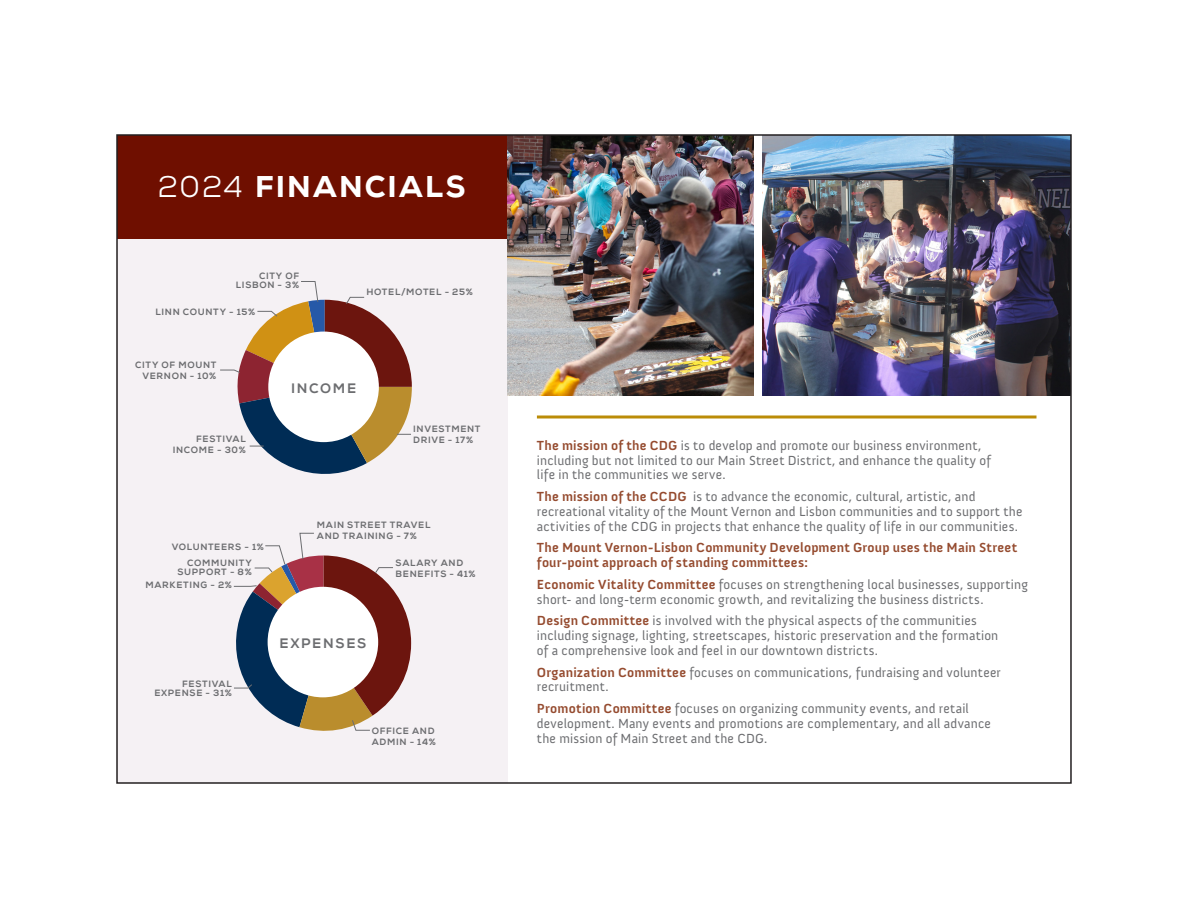
<style>
.page{position:relative;width:1188px;height:918px;background:#fff}
.page>*{position:absolute;margin:0;border:0;box-sizing:border-box;transform-origin:0 0}
.t1{font:800 30px "Nexa";letter-spacing:.07em;color:#fff}
.t2{font:800 13.65px "Nexa";letter-spacing:.125em;color:#6c6d70}
.t3{font:13.5px/14.9px "Anivers";letter-spacing:.015em;color:#6c6d70}
.t4{font:700 13.5px/14.9px "Anivers";letter-spacing:.015em;color:#954b2f}
.t5{font:800 9.15px/10.9px "Nexa";letter-spacing:.075em;color:#6c6d70;text-align:right}
.s1{font-weight:400}
.s2{font-weight:700;color:#954b2f}
</style>
<div class="page">
<div style="left:117px;top:239px;width:391px;height:544px;background:#f5f1f4"></div>
<div style="left:117px;top:135px;width:391px;height:104px;background:#6f0f00"></div>
<svg style="left:220px;top:281px;width:192px;height:193px"></svg>
<svg style="left:233px;top:533px;width:178px;height:198px"></svg>
<img style="left:508px;top:137px;width:245px;height:259px">
<img style="left:762px;top:137px;width:307px;height:259px">
<hr style="left:537px;top:416px;width:499px;height:2px;background:#bb8c07">
<h1 class="t1" style="left:158px;top:168px;width:309px"><span class="s1">2024</span> FINANCIALS</h1>
<p class="t5" style="left:236px;top:272px;width:65px;line-height:9px">CITY OF<br>LISBON - 3%</p>
<p class="t5" style="left:156px;top:306px;width:101px">LINN COUNTY - 15%</p>
<p class="t5" style="left:366px;top:287px;width:108px">HOTEL/MOTEL - 25%</p>
<p class="t5" style="left:135px;top:359px;width:83px">CITY OF MOUNT<br>VERNON - 10%</p>
<p class="t5" style="left:173px;top:434px;width:74px">FESTIVAL<br>INCOME - 30%</p>
<p class="t2" style="left:291px;top:380px;width:67px">INCOME</p>
<p class="t5" style="left:413px;top:424px;width:69px;text-align:left">INVESTMENT<br>DRIVE - 17%</p>
<p class="t5" style="left:172px;top:542px;width:94px">VOLUNTEERS - 1%</p>
<p class="t5" style="left:317px;top:520px;width:115px;text-align:left">MAIN STREET TRAVEL<br>AND TRAINING - 7%</p>
<p class="t5" style="left:178px;top:558px;width:76px;line-height:9px">COMMUNITY<br>SUPPORT - 8%</p>
<p class="t5" style="left:396px;top:557px;width:82px;text-align:left">SALARY AND<br>BENEFITS - 41%</p>
<p class="t5" style="left:146px;top:580px;width:88px">MARKETING - 2%</p>
<p class="t5" style="left:154px;top:679px;width:79px;line-height:9px">FESTIVAL<br>EXPENSE - 31%</p>
<p class="t2" style="left:279px;top:635px;width:88px">EXPENSES</p>
<p class="t5" style="left:372px;top:725px;width:66px;text-align:left">OFFICE AND<br>ADMIN - 14%</p>
<p class="t3" style="left:537px;top:438px;width:455px"><span class="s2">The mission of the CDG</span> is to develop and promote our business environment, including but not limited to our Main Street District, and enhance the quality of life in the communities we serve.</p>
<p class="t3" style="left:537px;top:489px;width:487px"><span class="s2">The mission of the CCDG</span> is to advance the economic, cultural, artistic, and recreational vitality of the Mount Vernon and Lisbon communities and to support the activities of the CDG in projects that enhance the quality of life in our communities.</p>
<p class="t4" style="left:537px;top:541px;width:482px">The Mount Vernon-Lisbon Community Development Group uses the Main Street four-point approach of standing committees:</p>
<p class="t3" style="left:537px;top:577px;width:493px"><span class="s2">Economic Vitality Committee</span> focuses on strengthening local businesses, supporting short- and long-term economic growth, and revitalizing the business districts.</p>
<p class="t3" style="left:537px;top:613px;width:463px"><span class="s2">Design Committee</span> is involved with the physical aspects of the communities including signage, lighting, streetscapes, historic preservation and the formation of a comprehensive look and feel in our downtown districts.</p>
<p class="t3" style="left:537px;top:665px;width:465px"><span class="s2">Organization Committee</span> focuses on communications, fundraising and volunteer recruitment.</p>
<p class="t3" style="left:537px;top:701px;width:456px"><span class="s2">Promotion Committee</span> focuses on organizing community events, and retail development. Many events and promotions are complementary, and all advance the mission of Main Street and the CDG.</p>
</div>
